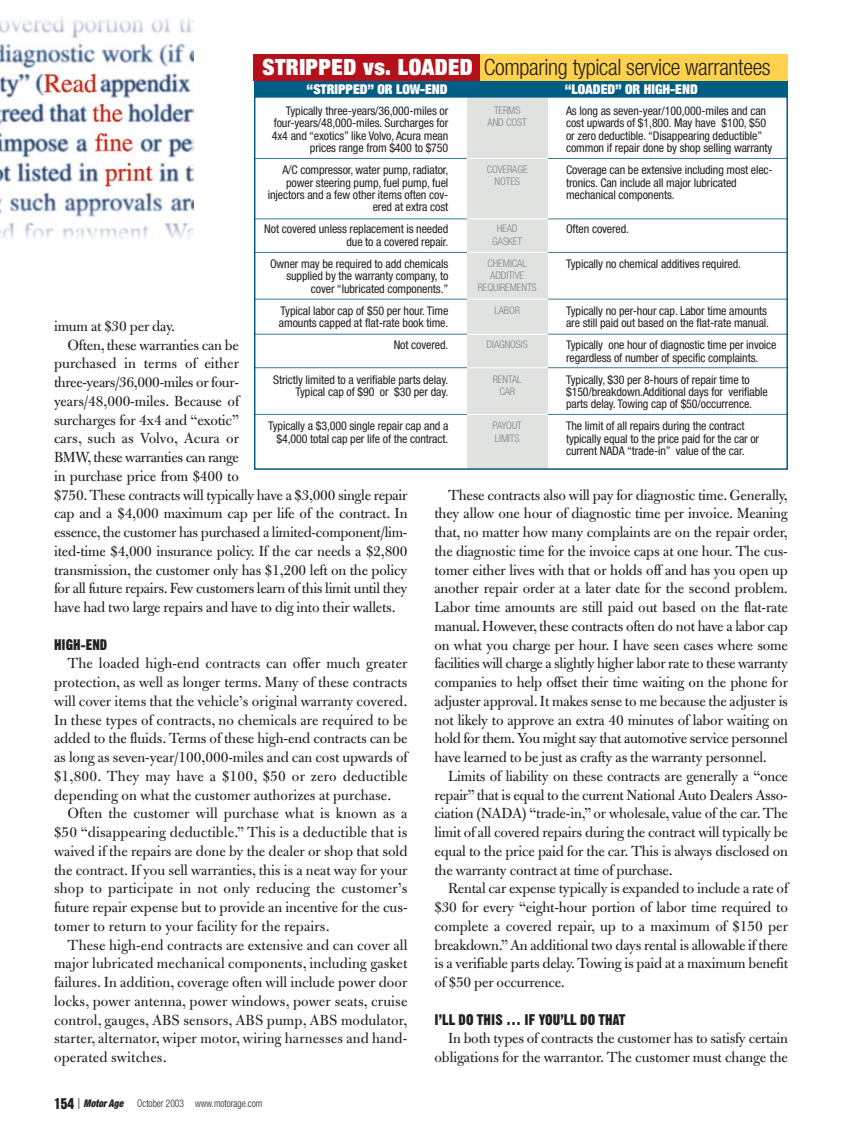
<style>
.page{position:relative;width:851px;height:1134px;background:#fff}
.page>*{position:absolute;margin:0;border:0;box-sizing:border-box;transform-origin:0 0}
.t1{font:300 condensed 22.5px "Helvetica Neue";letter-spacing:-.015em;color:#231f20}
.t2{font:15.75px/18.8px "Bulmer";letter-spacing:-.01em;color:#231f20;text-align:justify}
.t3{font:15px "Gothic Thirteen";color:#231f20}
.t4{font:900 expanded 13.5px "Helvetica Neue";color:#fff}
.t5{font:condensed 12px/12.5px "Helvetica Neue";letter-spacing:-.01em;color:#231f20}
.t6{font:300 condensed 10.5px/12.5px "Helvetica Neue";letter-spacing:-.01em;color:#7b868d;text-align:center}
.t7{font:300 condensed 10.5px "Helvetica Neue";color:#231f20;scale:.9 1}
.t8{font:italic 900 condensed 10.5px "Helvetica Neue";color:#231f20;scale:.9 1}
.s1{font-weight:900;font-stretch:expanded;color:#fff}
.s2{font-family:"Gothic Thirteen";font-weight:400;font-style:normal;font-stretch:normal;font-size:15px}
.s3{font-weight:300;font-style:normal;font-size:15px}
</style>
<div class="page">
<hr style="left:254px;top:158px;width:534px;height:1px;background:#3a7a9d">
<hr style="left:254px;top:219px;width:534px;height:1px;background:#3a7a9d">
<hr style="left:254px;top:252px;width:534px;height:1px;background:#3a7a9d">
<hr style="left:254px;top:299px;width:534px;height:1px;background:#3a7a9d">
<hr style="left:254px;top:334px;width:534px;height:1px;background:#3a7a9d">
<hr style="left:254px;top:367px;width:534px;height:1px;background:#3a7a9d">
<hr style="left:254px;top:414px;width:534px;height:1px;background:#3a7a9d">
<div style="left:467px;top:80px;width:81px;height:389px;background:#dfe2df"></div>
<div style="left:254px;top:96px;width:534px;height:374px;border:2px solid #005d83"></div>
<img style="left:0;top:17px;width:193px;height:222px">
<hr style="left:467px;top:158px;width:81px;height:1px;background:#fff">
<hr style="left:467px;top:218px;width:81px;height:1px;background:#fff">
<hr style="left:467px;top:252px;width:81px;height:1px;background:#fff">
<hr style="left:467px;top:299px;width:81px;height:1px;background:#fff">
<hr style="left:467px;top:334px;width:81px;height:1px;background:#fff">
<hr style="left:467px;top:367px;width:81px;height:1px;background:#fff">
<hr style="left:467px;top:414px;width:81px;height:1px;background:#fff">
<div style="left:254px;top:81px;width:297px;height:16px;background:#005d83"></div>
<div style="left:548px;top:81px;width:239px;height:16px;background:#005d83"></div>
<div style="left:254px;top:54px;width:497px;height:27px;background:#b5111a"></div>
<div style="left:481px;top:54px;width:306px;height:27px;background:#ffd24e"></div>
<h1 class="t1" style="left:262px;top:59px;width:509px"><span class="s1">STRIPPED vs. LOADED</span> Comparing typical service warrantees</h1>
<p class="t4" style="left:306px;top:84px;width:143px">“STRIPPED” OR LOW-END</p>
<p class="t4" style="left:565px;top:84px;width:134px">“LOADED” OR HIGH-END</p>
<p class="t5" style="left:272px;top:105px;width:178px;text-align:right">Typically three-years/36,000-miles or four-years/48,000-miles. Surcharges for 4x4 and “exotics” like Volvo, Acura mean prices range from $400 to $750</p>
<p class="t5" style="left:268px;top:165px;width:182px;text-align:right">A/C compressor, water pump, radiator, power steering pump, fuel pump, fuel injectors and a few other items often cov&shy;ered at extra cost</p>
<p class="t5" style="left:264px;top:224px;width:185px;text-align:right">Not covered unless replacement is needed due to a covered repair.</p>
<p class="t5" style="left:270px;top:258px;width:180px;text-align:right">Owner may be required to add chemicals supplied by the warranty company, to cover “lubricated components.”</p>
<p class="t5" style="left:279px;top:305px;width:171px">Typical labor cap of $50 per hour. Time amounts capped at flat-rate book time.</p>
<p class="t5" style="left:393px;top:340px;width:56px">Not covered.</p>
<p class="t5" style="left:273px;top:374px;width:177px;text-align:right">Strictly limited to a verifiable parts delay.<br>Typical cap of $90 or $30 per day.</p>
<p class="t5" style="left:268px;top:421px;width:182px;text-align:right">Typically a $3,000 single repair cap and a $4,000 total cap per life of the contract.</p>
<p class="t5" style="left:566px;top:105px;width:208px">As long as seven-year/100,000-miles and can cost upwards of $1,800. May have $100, $50 or zero deductible. “Disappearing deductible” common if repair done by shop selling warranty</p>
<p class="t5" style="left:566px;top:165px;width:208px">Coverage can be extensive including most elec&shy;tronics. Can include all major lubricated mechanical components.</p>
<p class="t5" style="left:566px;top:224px;width:65px">Often covered.</p>
<p class="t5" style="left:566px;top:258px;width:177px">Typically no chemical additives required.</p>
<p class="t5" style="left:566px;top:305px;width:204px">Typically no per-hour cap. Labor time amounts are still paid out based on the flat-rate manual.</p>
<p class="t5" style="left:566px;top:340px;width:212px">Typically one hour of diagnostic time per invoice regardless of number of specific complaints.</p>
<p class="t5" style="left:566px;top:374px;width:203px">Typically, $30 per 8-hours of repair time to $150/breakdown.Additional days for verifiable parts delay. Towing cap of $50/occurrence.</p>
<p class="t5" style="left:566px;top:421px;width:195px">The limit of all repairs during the contract typically equal to the price paid for the car or current NADA “trade-in” value of the car.</p>
<p class="t6" style="left:487px;top:105px;width:41px">TERMS<br>AND COST</p>
<p class="t6" style="left:486px;top:164px;width:42px">COVERAGE<br>NOTES</p>
<p class="t6" style="left:492px;top:223px;width:31px">HEAD<br>GASKET</p>
<p class="t6" style="left:477px;top:258px;width:60px">CHEMICAL<br>ADDITIVE<br>REQUIREMENTS</p>
<p class="t6" style="left:494px;top:305px;width:27px">LABOR</p>
<p class="t6" style="left:486px;top:339px;width:43px">DIAGNOSIS</p>
<p class="t6" style="left:492px;top:373px;width:30px">RENTAL<br>CAR</p>
<p class="t6" style="left:492px;top:420px;width:31px;text-align:left">PAYOUT<br>LIMITS</p>
<p class="t2" style="left:54px;top:318px;width:123px">imum at $30 per day.</p>
<p class="t2" style="left:67px;top:337px;width:173px">Often, these warranties can be</p>
<p class="t2" style="left:54px;top:356px;width:186px">purchased in terms of either</p>
<p class="t2" style="left:54px;top:374px;width:186px">three-years/36,000-miles or four-</p>
<p class="t2" style="left:54px;top:393px;width:186px">years/48,000-miles. Because of</p>
<p class="t2" style="left:54px;top:412px;width:186px">surcharges for 4x4 and “exotic”</p>
<p class="t2" style="left:54px;top:431px;width:186px">cars, such as Volvo, Acura or</p>
<p class="t2" style="left:54px;top:449px;width:186px">BMW, these warranties can range</p>
<p class="t2" style="left:54px;top:468px;width:186px">in purchase price from $400 to</p>
<p class="t2" style="left:54px;top:487px;width:355px">$750. These contracts will typically have a $3,000 single repair</p>
<p class="t2" style="left:54px;top:506px;width:355px">cap and a $4,000 maximum cap per life of the contract. In</p>
<p class="t2" style="left:54px;top:524px;width:355px">essence, the customer has purchased a limited-component/lim-</p>
<p class="t2" style="left:54px;top:543px;width:355px">ited-time $4,000 insurance policy. If the car needs a $2,800</p>
<p class="t2" style="left:54px;top:562px;width:355px">transmission, the customer only has $1,200 left on the policy</p>
<p class="t2" style="left:54px;top:581px;width:355px">for all future repairs. Few customers learn of this limit until they</p>
<p class="t2" style="left:54px;top:599px;width:343px">have had two large repairs and have to dig into their wallets.</p>
<p class="t3" style="left:54px;top:639px;width:55px">HIGH-END</p>
<p class="t2" style="left:54px;top:656px;width:355px;text-indent:13px">The loaded high-end contracts can offer much greater protection, as well as longer terms. Many of these contracts will cover items that the vehicle’s original warranty covered.<br>In these types of contracts, no chemicals are required to be added to the fluids. Terms of these high-end contracts can be as long as seven-year/100,000-miles and can cost upwards of $1,800. They may have a $100, $50 or zero deductible depending on what the customer authorizes at purchase.</p>
<p class="t2" style="left:54px;top:806px;width:355px;text-indent:13px">Often the customer will purchase what is known as a $50 “disappearing deductible.” This is a deductible that is waived if the repairs are done by the dealer or shop that sold the contract. If you sell warranties, this is a neat way for your shop to participate in not only reducing the customer’s future repair expense but to provide an incentive for the cus&shy;tomer to return to your facility for the repairs.</p>
<p class="t2" style="left:54px;top:937px;width:355px;text-indent:13px">These high-end contracts are extensive and can cover all major lubricated mechanical components, including gasket failures. In addition, coverage often will include power door locks, power antenna, power windows, power seats, cruise control, gauges, ABS sensors, ABS pump, ABS modulator, starter, alternator, wiper motor, wiring harnesses and hand&shy;operated switches.</p>
<p class="t2" style="left:434px;top:487px;width:355px;text-indent:13px">These contracts also will pay for diagnostic time. Generally, they allow one hour of diagnostic time per invoice. Meaning that, no matter how many complaints are on the repair order, the diagnostic time for the invoice caps at one hour. The cus&shy;tomer either lives with that or holds off and has you open up another repair order at a later date for the second problem.<br>Labor time amounts are still paid out based on the flat-rate manual. However, these contracts often do not have a labor cap on what you charge per hour. I have seen cases where some facilities will charge a slightly higher labor rate to these warranty companies to help offset their time waiting on the phone for adjuster approval. It makes sense to me because the adjuster is not likely to approve an extra 40 minutes of labor waiting on hold for them. You might say that automotive service personnel have learned to be just as crafty as the warranty personnel.</p>
<p class="t2" style="left:434px;top:768px;width:355px;text-indent:13px">Limits of liability on these contracts are generally a “once repair” that is equal to the current National Auto Dealers Asso&shy;ciation (NADA) “trade-in,” or wholesale, value of the car. The limit of all covered repairs during the contract will typically be equal to the price paid for the car. This is always disclosed on the warranty contract at time of purchase.</p>
<p class="t2" style="left:434px;top:881px;width:355px;text-indent:13px">Rental car expense typically is expanded to include a rate of $30 for every “eight-hour portion of labor time required to complete a covered repair, up to a maximum of $150 per breakdown.” An additional two days rental is allowable if there is a verifiable parts delay. Towing is paid at a maximum benefit of $50 per occurrence.</p>
<p class="t3" style="left:434px;top:1014px;width:192px">I’LL DO THIS … IF YOU’LL DO THAT</p>
<p class="t2" style="left:434px;top:1031px;width:355px;text-align:right">In both types of contracts the customer has to satisfy certain obligations for the warrantor. The customer must change the</p>
<p class="t8" style="left:54px;top:1100px;width:78px"><span class="s2">154</span> <span class="s3">|</span> Motor Age</p>
<p class="t7" style="left:137px;top:1100px;width:140px">October 2003 www.motorage.com</p>
</div>
